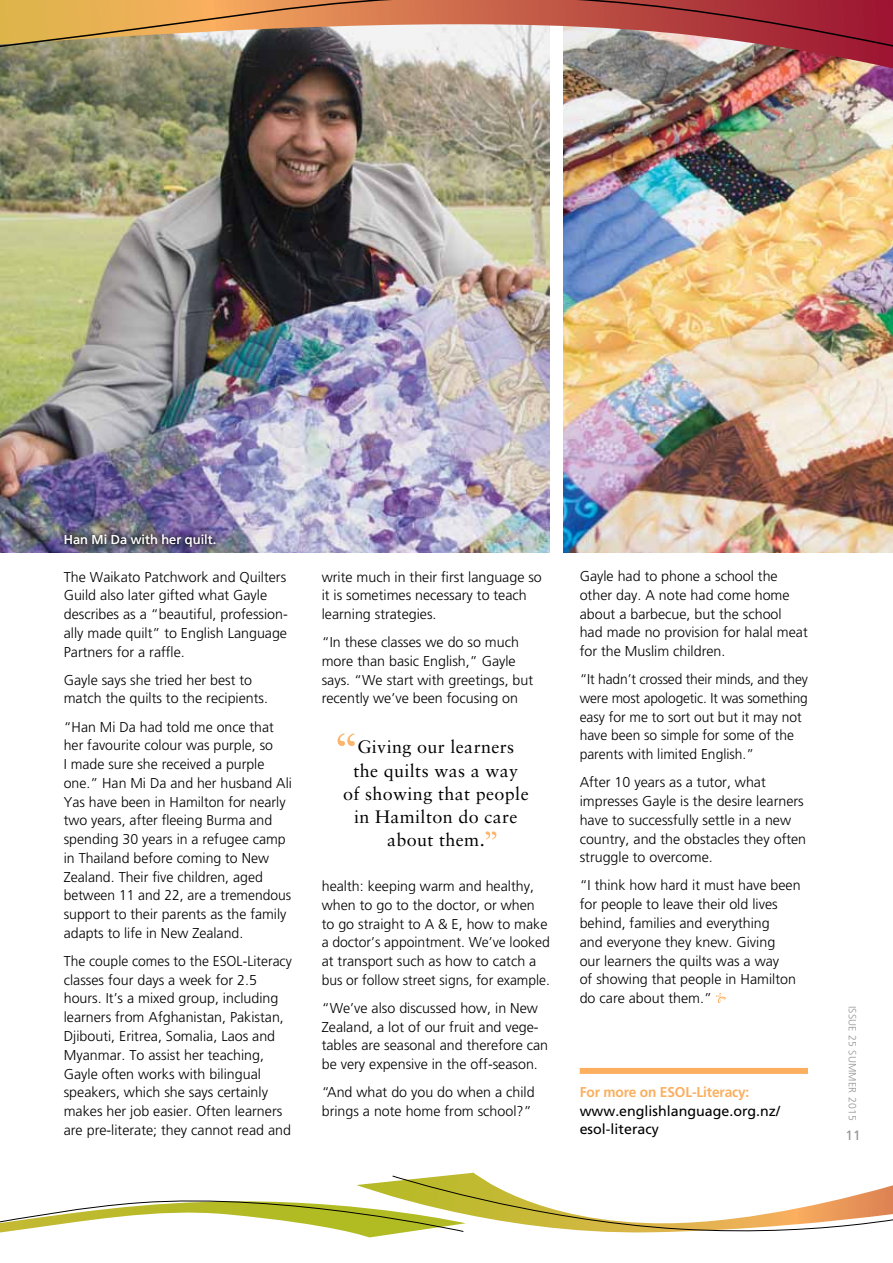
<style>
.page{position:relative;width:893px;height:1263px;background:#fff}
.page>*{position:absolute;margin:0;border:0;box-sizing:border-box;transform-origin:0 0}
.t1{font:18px/23.2px "Sabon MC";letter-spacing:.02em;color:#000;text-align:center}
.t2{font:300 14.25px/18.8px "Frutiger";color:#000}
.t3{font:14.25px/18.8px "Frutiger";color:#000}
.t4{font:14.25px "Frutiger Bold M";letter-spacing:-.01em;color:#fbaf5f;scale:.96 1}
.t5{font:13.5px "Frutiger";color:#939598}
.t6{font:12.9px "Frutiger";color:#fff}
.t7{font:300 10.5px "Frutiger";letter-spacing:.02em;color:#939598}
</style>
<div class="page">
<img style="left:563px;top:187px;width:330px;height:366px">
<img style="left:0;top:187px;width:550px;height:366px">
<img style="left:0;top:0;width:893px;height:187px">
<svg style="left:464px;top:1173px;width:429px;height:60px"></svg>
<svg style="left:0;top:1173px;width:464px;height:65px"></svg>
<svg style="left:338px;top:733px;width:17px;height:13px"></svg>
<svg style="left:716px;top:993px;width:10px;height:10px"></svg>
<svg style="left:486px;top:831px;width:10px;height:8px"></svg>
<svg style="left:56px;top:526px;width:167px;height:27px"></svg>
<svg style="left:61px;top:530px;width:159px;height:21px;background:#58536d"></svg>
<div style="left:580px;top:1068px;width:228px;height:6px;background:#fbaf5f"></div>
<p class="t6" style="left:64px;top:532px;width:154px">Han Mi Da with her quilt.</p>
<p class="t2" style="left:64px;top:567px;width:226px">The Waikato Patchwork and Quilters Guild also later gifted what Gayle describes as a “beautiful, profession&shy;ally made quilt” to English Language Partners for a raffle.</p>
<p class="t2" style="left:64px;top:670px;width:206px">Gayle says she tried her best to match the quilts to the recipients.</p>
<p class="t2" style="left:64px;top:717px;width:230px">“Han M i Da had told me once that her favourite colour was purple, so<br>I made sure she received a purple one.” Han M i Da and her husband Ali Yas have been in Hamilton for nearly two years, after fleeing Burma and spending 30 years in a refugee camp in Thailand before coming to New Zealand. Their five children, aged between 11 and 22, are a tremendous support to their parents as the family adapts to life in New Zealand.</p>
<p class="t2" style="left:64px;top:952px;width:230px">The couple comes to the ESOL-Literacy classes four days a week for 2.5 hours. It’s a mixed group, including learners from Afghanistan, Pakistan, Djibouti, Eritrea, Somalia, Laos and Myanmar. To assist her teaching, Gayle often works with bilingual speakers, which she says certainly makes her job easier. Often learners are pre-literate; they cannot read and</p>
<p class="t2" style="left:322px;top:567px;width:222px">write much in their first language so it is sometimes necessary to teach learning strategies.</p>
<p class="t2" style="left:322px;top:633px;width:213px">“In these classes we do so much more than basic English,” Gayle says. “We start with greetings, but recently we’ve been focusing on</p>
<p class="t1" style="left:343px;top:735px;width:187px">Giving our learners the quilts was a way of showing that people in Hamilton do care about them.</p>
<p class="t2" style="left:322px;top:877px;width:230px">health: keeping warm and healthy, when to go to the doctor, or when to go straight to A &amp; E, how to make a doctor’s appointment. We’ve looked at transport such as how to catch a bus or follow street signs, for example.</p>
<p class="t2" style="left:322px;top:998px;width:228px">“We’ve also discussed how, in New Zealand, a lot of our fruit and vege&shy;tables are seasonal and therefore can be very expensive in the off-season.</p>
<p class="t2" style="left:322px;top:1083px;width:214px">“And what do you do when a child brings a note home from school?”</p>
<p class="t2" style="left:580px;top:567px;width:230px">Gayle had to phone a school the other day. A note had come home about a barbecue, but the school had made no provision for halal meat for the M uslim children.</p>
<p class="t2" style="left:580px;top:670px;width:230px">“It hadn’t crossed their minds, and they were most apologetic. It was something easy for me to sort out but it may not have been so simple for some of the parents with limited English.”</p>
<p class="t2" style="left:580px;top:773px;width:228px">After 10 years as a tutor, what impresses Gayle is the desire learners have to successfully settle in a new country, and the obstacles they often struggle to overcome.</p>
<p class="t2" style="left:580px;top:876px;width:222px">“I think how hard it must have been for people to leave their old lives behind, families and everything<br>and everyone they knew. Giving<br>our learners the quilts was a way<br>of showing that people in Hamilton do care about them.”</p>
<p class="t4" style="left:580px;top:1083px;width:178px">For more on ESOL-Literacy:</p>
<p class="t3" style="left:580px;top:1101px;width:202px">www.englishlanguage.org.nz/ esol-literacy</p>
<p class="t7" style="left:858px;top:1006px;width:116px;rotate:90deg">Issue 25 Summer 2015</p>
<p class="t5" style="left:845px;top:1127px;width:17px">11</p>
</div>
